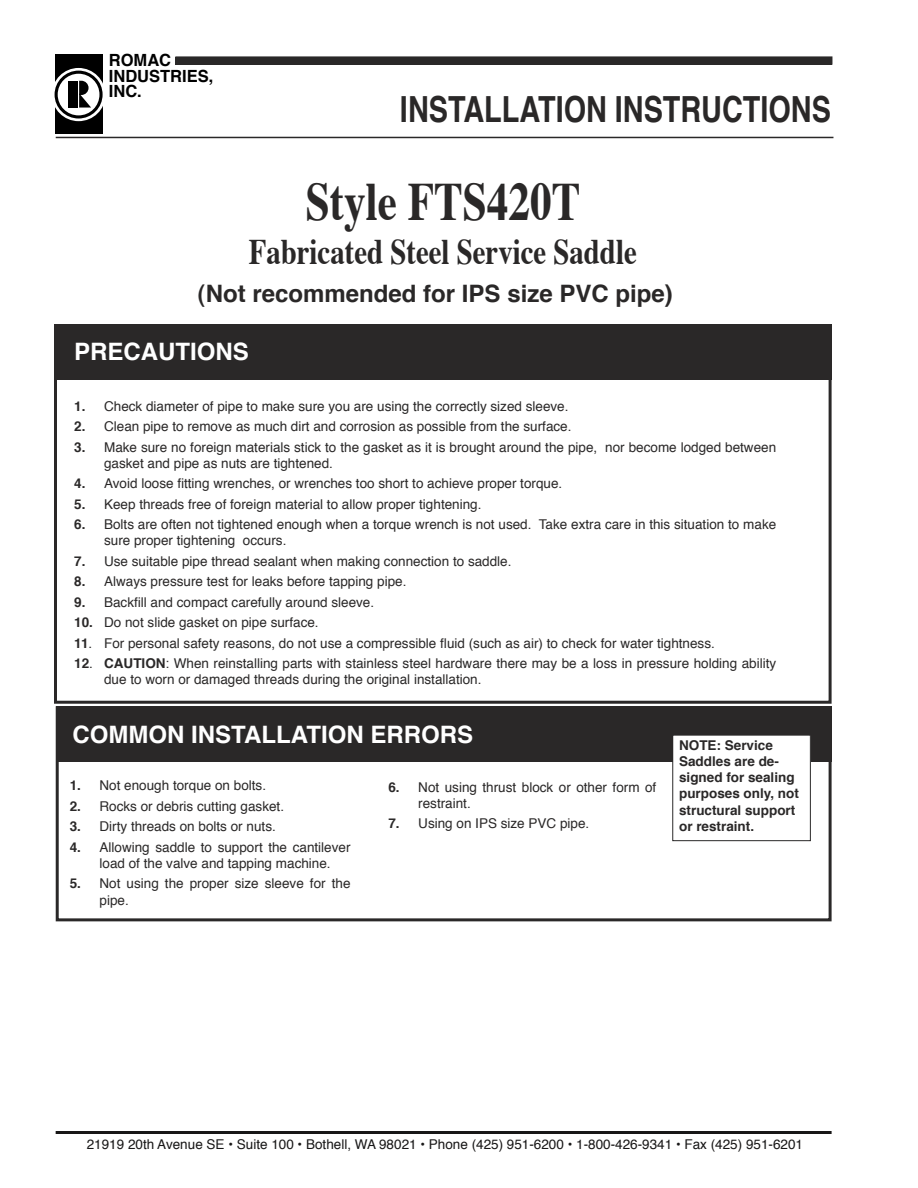
<style>
.page{position:relative;width:918px;height:1188px;background:#fff}
.page>*{position:absolute;margin:0;border:0;box-sizing:border-box;transform-origin:0 0}
.Product_Name{font:700 54px "Times";color:#2a2828;scale:.8 1}
.Product_Name-2{font:700 36px "Times";color:#2a2828;scale:.8 1}
.t1{font:700 36px "Helvetica";color:#2a2828;scale:.8 1}
.List_Head{font:700 24px "Helvetica";color:#fff}
.Product_Name-3{font:700 24px "Helvetica";color:#2a2828}
.t2{font:700 16.8px/15.3px "Helvetica";color:#000}
.List{font:13.5px/16.2px "Helvetica";color:#2a2828}
.t3{font:13.5px "Helvetica";color:#181717}
.List-2{font:700 13.5px/16.2px "Helvetica";color:#2a2828}
.s1{font-weight:700}
</style>
<div class="page">
<div style="left:55px;top:54px;width:47px;height:80px;background:#000"></div>
<svg style="left:52px;top:68px;width:53px;height:53px"></svg>
<svg style="left:55px;top:71px;width:48px;height:48px"></svg>
<div style="left:58px;top:74px;width:41px;height:41px;background:#fff;border-radius:50%"></div>
<div style="left:69px;top:81px;width:9px;height:27px;background:#000"></div>
<svg style="left:79px;top:81px;width:12px;height:27px"></svg>
<div style="left:176px;top:57px;width:656px;height:7px;background:#2a2828"></div>
<div style="left:176px;top:57px;width:656px;height:8px;border:1px solid #2a2828"></div>
<hr style="left:56px;top:1131px;width:776px;height:3px;background:#181717">
<hr style="left:56px;top:137px;width:777px;height:1px;background:#2a2828">
<div style="left:54px;top:325px;width:778px;height:55px;background:#2a2828"></div>
<div style="left:54px;top:325px;width:778px;height:379px;border:3px solid #2a2828"></div>
<div style="left:56px;top:706px;width:776px;height:56px;background:#2a2828"></div>
<div style="left:56px;top:706px;width:776px;height:215px;border:3px solid #2a2828"></div>
<div style="left:673px;top:735px;width:137px;height:106px;background:#fff"></div>
<div style="left:672px;top:735px;width:139px;height:106px;border:1px solid #2a2828"></div>
<p class="t2" style="left:109px;top:54px;width:106px">ROMAC<br>INDUSTRIES,<br>INC.</p>
<p class="t1" style="left:400px;top:85px;width:540px">INSTALLATION INSTRUCTIONS</p>
<p class="Product_Name" style="left:306px;top:166px;width:345px">Style FTS420T</p>
<p class="Product_Name-2" style="left:249px;top:227px;width:486px">Fabricated Steel Service Saddle</p>
<p class="Product_Name-3" style="left:198px;top:277px;width:476px">(Not recommended for IPS size PVC pipe)</p>
<p class="List_Head" style="left:74px;top:335px;width:176px">PRECAUTIONS</p>
<p class="List" style="left:74px;top:399px;width:496px"><span class="s1">1.</span> Check diameter of pipe to make sure you are using the correctly sized sleeve.</p>
<p class="List" style="left:74px;top:419px;width:499px"><span class="s1">2.</span> Clean pipe to remove as much dirt and corrosion as possible from the surface.</p>
<p class="List" style="left:104px;top:440px;width:674px;text-indent:-30px"><span class="s1">3.</span> Make sure no foreign materials stick to the gasket as it is brought around the pipe, nor become lodged between gasket and pipe as nuts are tightened.</p>
<p class="List" style="left:74px;top:476px;width:490px"><span class="s1">4.</span> Avoid loose fitting wrenches, or wrenches too short to achieve proper torque.</p>
<p class="List" style="left:74px;top:497px;width:409px"><span class="s1">5.</span> Keep threads free of foreign material to allow proper tightening.</p>
<p class="List" style="left:104px;top:517px;width:674px;text-indent:-30px"><span class="s1">6.</span> Bolts are often not tightened enough when a torque wrench is not used. Take extra care in this situation to make sure proper tightening occurs.</p>
<p class="List" style="left:74px;top:554px;width:439px"><span class="s1">7.</span> Use suitable pipe thread sealant when making connection to saddle.</p>
<p class="List" style="left:74px;top:574px;width:334px"><span class="s1">8.</span> Always pressure test for leaks before tapping pipe.</p>
<p class="List" style="left:74px;top:595px;width:301px"><span class="s1">9.</span> Backfill and compact carefully around sleeve.</p>
<p class="List" style="left:74px;top:615px;width:246px"><span class="s1">10.</span> Do not slide gasket on pipe surface.</p>
<p class="List" style="left:74px;top:636px;width:642px"><span class="s1">11</span>. For personal safety reasons, do not use a compressible fluid (such as air) to check for water tightness.</p>
<p class="List" style="left:104px;top:656px;width:674px;text-indent:-30px"><span class="s1">12</span>. <span class="s1">CAUTION</span>: When reinstalling parts with stainless steel hardware there may be a loss in pressure holding ability due to worn or damaged threads during the original installation.</p>
<p class="List_Head" style="left:73px;top:718px;width:402px">COMMON INSTALLATION ERRORS</p>
<p class="List" style="left:70px;top:778px;width:198px"><span class="s1">1.</span> Not enough torque on bolts.</p>
<p class="List" style="left:70px;top:799px;width:216px"><span class="s1">2.</span> Rocks or debris cutting gasket.</p>
<p class="List" style="left:70px;top:819px;width:208px"><span class="s1">3.</span> Dirty threads on bolts or nuts.</p>
<p class="List" style="left:100px;top:840px;width:253px;text-indent:-30px"><span class="s1">4.</span> Allowing saddle to support the cantilever load of the valve and tapping machine.</p>
<p class="List" style="left:100px;top:876px;width:253px;text-indent:-30px"><span class="s1">5.</span> Not using the proper size sleeve for the pipe.</p>
<p class="List-2" style="left:679px;top:738px;width:121px">NOTE: Service<br>Saddles are de&shy;signed for sealing purposes only, not structural support or restraint.</p>
<p class="List" style="left:418px;top:780px;width:240px;text-indent:-30px"><span class="s1">6.</span> Not using thrust block or other form of restraint.</p>
<p class="List" style="left:388px;top:816px;width:202px"><span class="s1">7.</span> Using on IPS size PVC pipe.</p>
<p class="t3" style="left:87px;top:1135px;width:718px">21919 20th Avenue SE • Suite 100 • Bothell, WA 98021 • Phone (425) 951-6200 • 1-800-426-9341 • Fax (425) 951-6201</p>
</div>
